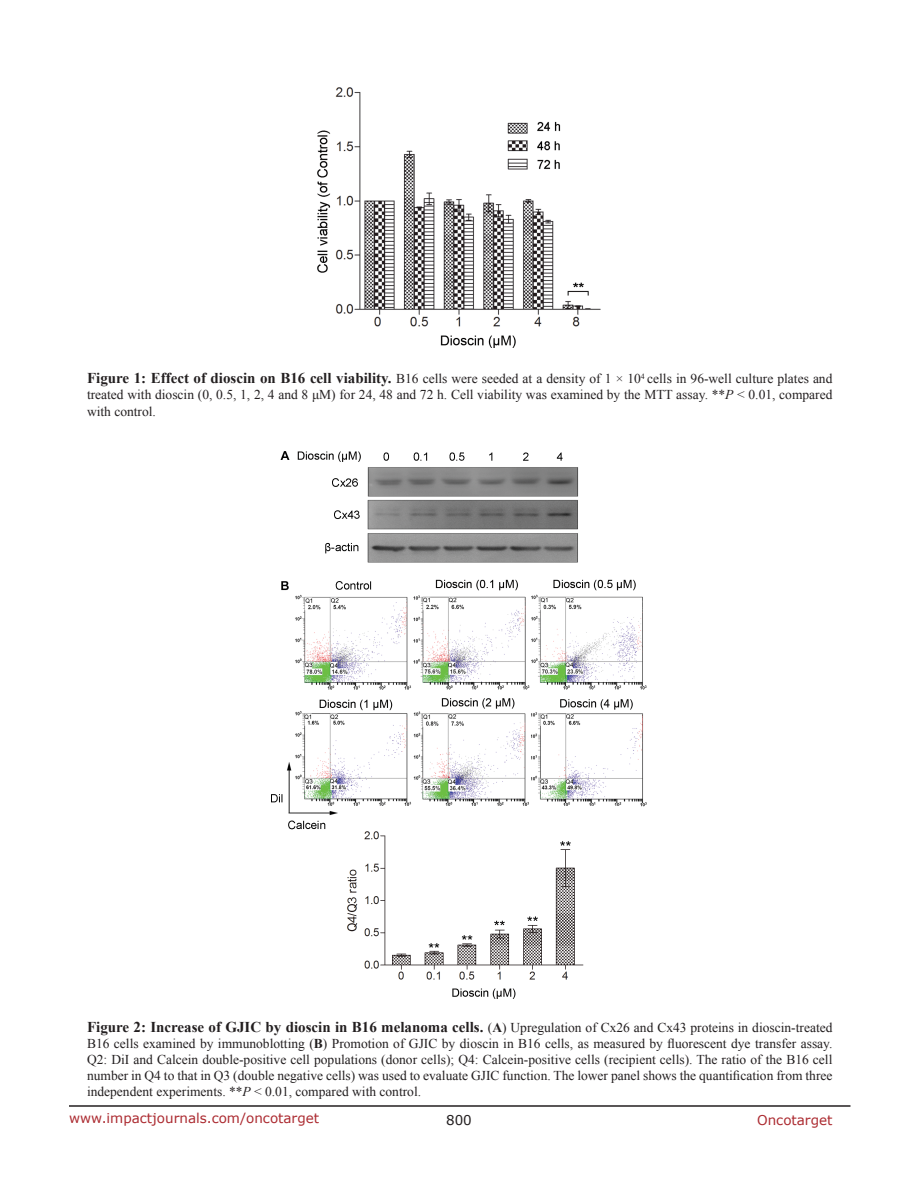
<style>
.page{position:relative;width:918px;height:1188px;background:#fff}
.page>*{position:absolute;margin:0;border:0;box-sizing:border-box;transform-origin:0 0}
.FigureText{font:13.5px/16.2px "Times New Roman";color:#231f20;text-align:justify}
.t1{font:13.5px "Verdana";color:#ac2b31}
.t2{font:13.5px "Verdana";color:#231f20}
.s1{font-weight:700;font-size:15px}
.s2{font-style:italic}
.s3{font-weight:700}
</style>
<div class="page">
<hr style="left:69px;top:1105px;width:781px;height:2px;background:#231f20">
<img style="left:317px;top:88px;width:284px;height:259px">
<img style="left:271px;top:451px;width:376px;height:547px">
<p class="FigureText" style="left:87px;top:370px;width:747px"><span class="s1">Figure 1: Effect of dioscin on B16 cell viability.</span> B16 cells were seeded at a density of 1 × 10<sup>4</sup> cells in 96-well culture plates and treated with dioscin (0, 0.5, 1, 2, 4 and 8 μM) for 24, 48 and 72 h. Cell viability was examined by the MTT assay. **<span class="s2">P</span> &lt; 0.01, compared with control.</p>
<p class="FigureText" style="left:87px;top:1019px;width:747px"><span class="s1">Figure 2: Increase of GJIC by dioscin in B16 melanoma cells.</span> (<span class="s3">A</span>) Upregulation of Cx26 and Cx43 proteins in dioscin-treated B16 cells examined by immunoblotting (<span class="s3">B</span>) Promotion of GJIC by dioscin in B16 cells, as measured by fluorescent dye transfer assay.<br>Q2: DiI and Calcein double-positive cell populations (donor cells); Q4: Calcein-positive cells (recipient cells). The ratio of the B16 cell number in Q4 to that in Q3 (double negative cells) was used to evaluate GJIC function. The lower panel shows the quantification from three independent experiments. **<span class="s2">P</span> &lt; 0.01, compared with control.</p>
<p class="t1" style="left:69px;top:1109px;width:252px">www.impactjournals.com/oncotarget</p>
<p class="t2" style="left:446px;top:1111px;width:27px">800</p>
<p class="t1" style="left:757px;top:1111px;width:77px">Oncotarget</p>
</div>
